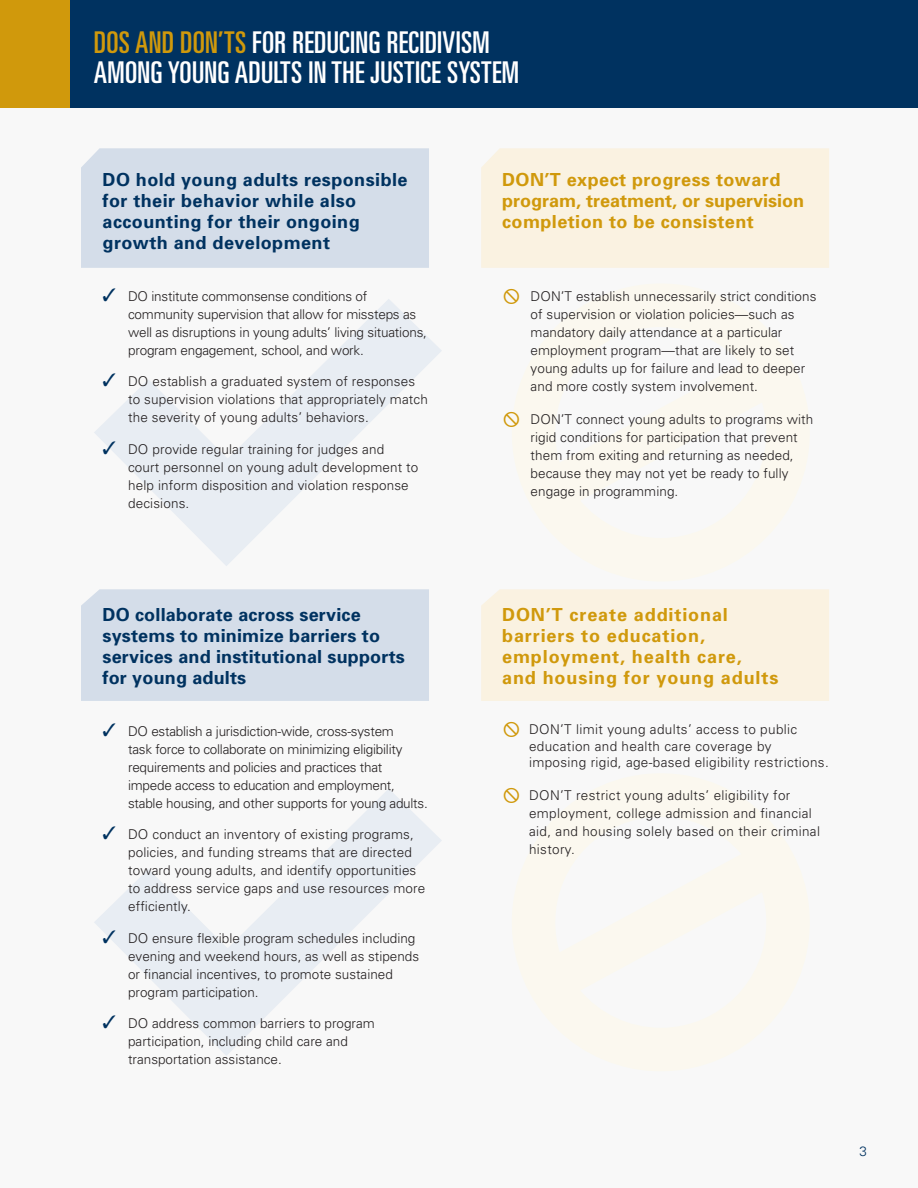
<style>
.page{position:relative;width:918px;height:1188px;background:#f8f8f8}
.page>*{position:absolute;margin:0;border:0;box-sizing:border-box;transform-origin:0 0}
.t1{font:ultra-condensed 30px/30px "Univers";letter-spacing:.01em;color:#fff}
.t2{font:700 18px/21px "Univers";letter-spacing:.015em;color:#003260}
.t3{font:700 18px/21px "Univers";letter-spacing:.05em;color:#d0990c}
.t4{font:700 18px/21px "Univers";letter-spacing:.025em;color:#d0990c}
.t5{font:300 13.5px/18px "Univers";letter-spacing:.005em;color:#231f20}
.t6{font:300 13.5px/18px "Univers";letter-spacing:.025em;color:#231f20}
.t7{font:300 13.5px/18px "Univers";letter-spacing:-.02em;color:#231f20}
.t8{font:300 13.5px/18px "Univers";letter-spacing:-.015em;color:#231f20}
.t9{font:300 13.5px "Univers";color:#003260}
.s1{color:#d0990c}
.s2{color:#003260}
</style>
<div class="page">
<svg style="left:94px;top:299px;width:348px;height:267px"></svg>
<svg style="left:94px;top:789px;width:348px;height:267px"></svg>
<div style="left:81px;top:148px;width:348px;height:120px;background:#d4dde9"></div>
<div style="left:481px;top:148px;width:348px;height:120px;background:#faf2e1"></div>
<div style="left:81px;top:589px;width:348px;height:112px;background:#d4dde9"></div>
<div style="left:481px;top:589px;width:348px;height:112px;background:#faf2e1"></div>
<div style="left:0;top:0;width:918px;height:108px;background:#003260"></div>
<div style="left:0;top:0;width:70px;height:108px;background:#d0990c"></div>
<p class="t1" style="left:94px;top:27px;width:427px"><span class="s1">DOS AND DON’TS</span> FOR REDUCING RECIDIVISM<br>AMONG YOUNG ADULTS IN THE JUSTICE SYSTEM</p>
<p class="t2" style="left:103px;top:168px;width:306px">DO hold young adults responsible for their behavior while also accounting for their ongoing growth and development</p>
<p class="t8" style="left:128px;top:286px;width:300px;text-indent:-26px"><span class="s2">✓</span> DO institute commonsense conditions of community supervision that allow for missteps as well as disruptions in young adults’ living situations, program engagement, school, and work.</p>
<p class="t5" style="left:128px;top:372px;width:301px;text-indent:-26px"><span class="s2">✓</span> DO establish a graduated system of responses to supervision violations that appropriately match the severity of young adults’ behaviors.</p>
<p class="t5" style="left:128px;top:439px;width:292px;text-indent:-26px"><span class="s2">✓</span> DO provide regular training for judges and court personnel on young adult development to help inform disposition and violation response decisions.</p>
<p class="t4" style="left:502px;top:168px;width:304px">DON’T expect progress toward program, treatment, or supervision completion to be consistent</p>
<p class="t5" style="left:531px;top:286px;width:287px">DON’T establish unnecessarily strict conditions of supervision or violation policies—such as mandatory daily attendance at a particular employment program—that are likely to set young adults up for failure and lead to deeper and more costly system involvement.</p>
<p class="t5" style="left:531px;top:409px;width:284px">DON’T connect young adults to programs with rigid conditions for participation that prevent them from exiting and returning as needed, because they may not yet be ready to fully engage in programming.</p>
<p class="t2" style="left:103px;top:603px;width:304px">DO collaborate across service systems to minimize barriers to services and institutional supports for young adults</p>
<p class="t7" style="left:128px;top:721px;width:301px;text-indent:-26px"><span class="s2">✓</span> DO establish a jurisdiction-wide, cross-system<br>task force to collaborate on minimizing eligibility requirements and policies and practices that impede access to education and employment, stable housing, and other supports for young adults.</p>
<p class="t5" style="left:128px;top:825px;width:299px;text-indent:-26px"><span class="s2">✓</span> DO conduct an inventory of existing programs, policies, and funding streams that are directed toward young adults, and identify opportunities to address service gaps and use resources more efficiently.</p>
<p class="t5" style="left:128px;top:928px;width:293px;text-indent:-26px"><span class="s2">✓</span> DO ensure flexible program schedules including evening and weekend hours, as well as stipends or financial incentives, to promote sustained program participation.</p>
<p class="t5" style="left:128px;top:1014px;width:248px;text-indent:-26px"><span class="s2">✓</span> DO address common barriers to program participation, including child care and transportation assistance.</p>
<p class="t3" style="left:502px;top:603px;width:278px">DON’T create additional barriers to education, employment, health care, and housing for young adults</p>
<p class="t6" style="left:529px;top:721px;width:301px;line-height:16.5px">DON’T limit young adults’ access to public education and health care coverage by imposing rigid, age-based eligibility restrictions.</p>
<p class="t6" style="left:529px;top:786px;width:292px">DON’T restrict young adults’ eligibility for employment, college admission and financial aid, and housing solely based on their criminal history.</p>
<p class="t9" style="left:859px;top:1143px;width:9px">3</p>
</div>
